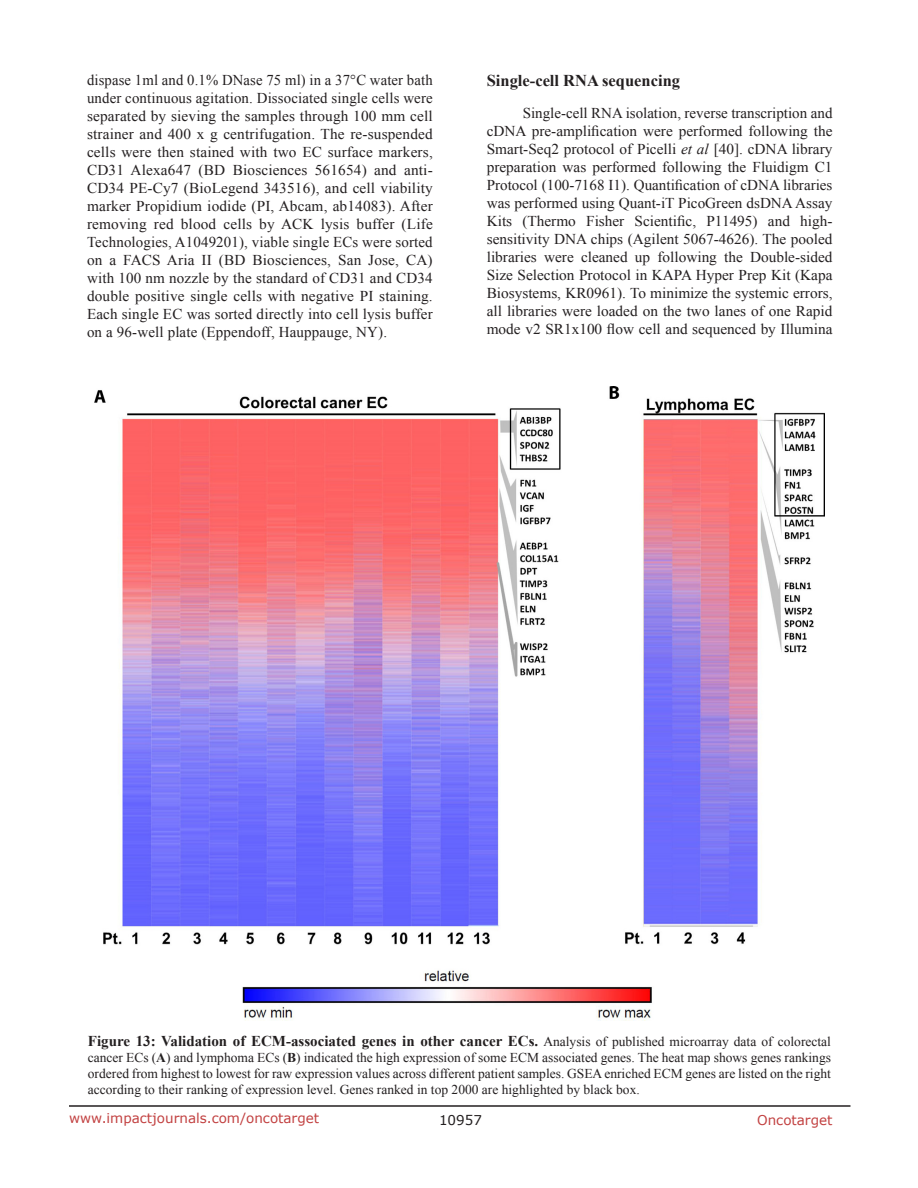
<style>
.page{position:relative;width:918px;height:1188px;background:#fff}
.page>*{position:absolute;margin:0;border:0;box-sizing:border-box;transform-origin:0 0}
.SubHeading{font:700 16.5px "Times New Roman";color:#231f20}
.BodyText{font:15px/18px "Times New Roman";color:#231f20;text-align:justify}
.Figuretrx{font:700 15px "Times New Roman";color:#231f20}
.Figuretrx-2{font:13.5px/16.2px "Times New Roman";color:#231f20;text-align:justify}
.t1{font:13.5px "Verdana";color:#c24141}
.t2{font:13.5px "Verdana";color:#231f20}
.s1{font-style:italic}
.s2{font-weight:400;font-size:13.5px}
.s3{font-weight:700}
</style>
<div class="page">
<hr style="left:69px;top:1105px;width:781px;height:2px;background:#231f20">
<img style="left:95px;top:387px;width:729px;height:634px">
<p class="BodyText" style="left:87px;top:71px;width:347px">dispase 1ml and 0.1% DNase 75 ml) in a 37°C water bath under continuous agitation. Dissociated single cells were separated by sieving the samples through 100 mm cell strainer and 400 x g centrifugation. The re-suspended cells were then stained with two EC surface markers, CD31 Alexa647 (BD Biosciences 561654) and anti-CD34 PE-Cy7 (BioLegend 343516), and cell viability marker Propidium iodide (PI, Abcam, ab14083). After removing red blood cells by ACK lysis buffer (Life Technologies, A1049201), viable single ECs were sorted on a FACS Aria II (BD Biosciences, San Jose, CA) with 100 nm nozzle by the standard of CD31 and CD34 double positive single cells with negative PI staining.<br>Each single EC was sorted directly into cell lysis buffer on a 96-well plate (Eppendoff, Hauppauge, NY).</p>
<p class="SubHeading" style="left:487px;top:69px;width:195px">Single-cell RNA sequencing</p>
<p class="BodyText" style="left:487px;top:103px;width:347px;text-indent:36px">Single-cell RNA isolation, reverse transcription and cDNA pre-amplification were performed following the Smart-Seq2 protocol of Picelli <span class="s1">et al</span> [40]. cDNA library preparation was performed following the Fluidigm C1<br>Protocol (100-7168 I1). Quantification of cDNA libraries was performed using Quant-iT PicoGreen dsDNA Assay Kits (Thermo Fisher Scientific, P11495) and high&shy;sensitivity DNA chips (Agilent 5067-4626). The pooled libraries were cleaned up following the Double-sided Size Selection Protocol in KAPA Hyper Prep Kit (Kapa Biosystems, KR0961). To minimize the systemic errors, all libraries were loaded on the two lanes of one Rapid mode v2 SR1x100 flow cell and sequenced by Illumina</p>
<p class="Figuretrx" style="left:88px;top:1030px;width:745px">Figure 13: Validation of ECM-associated genes in other cancer ECs. <span class="s2">Analysis of published microarray data of colorectal</span></p>
<p class="Figuretrx-2" style="left:88px;top:1049px;width:745px">cancer ECs (<span class="s3">A</span>) and lymphoma ECs (<span class="s3">B</span>) indicated the high expression of some ECM associated genes. The heat map shows genes rankings ordered from highest to lowest for raw expression values across different patient samples. GSEA enriched ECM genes are listed on the right according to their ranking of expression level. Genes ranked in top 2000 are highlighted by black box.</p>
<p class="t1" style="left:69px;top:1109px;width:252px">www.impactjournals.com/oncotarget</p>
<p class="t2" style="left:439px;top:1111px;width:44px">10957</p>
<p class="t1" style="left:757px;top:1111px;width:77px">Oncotarget</p>
</div>
